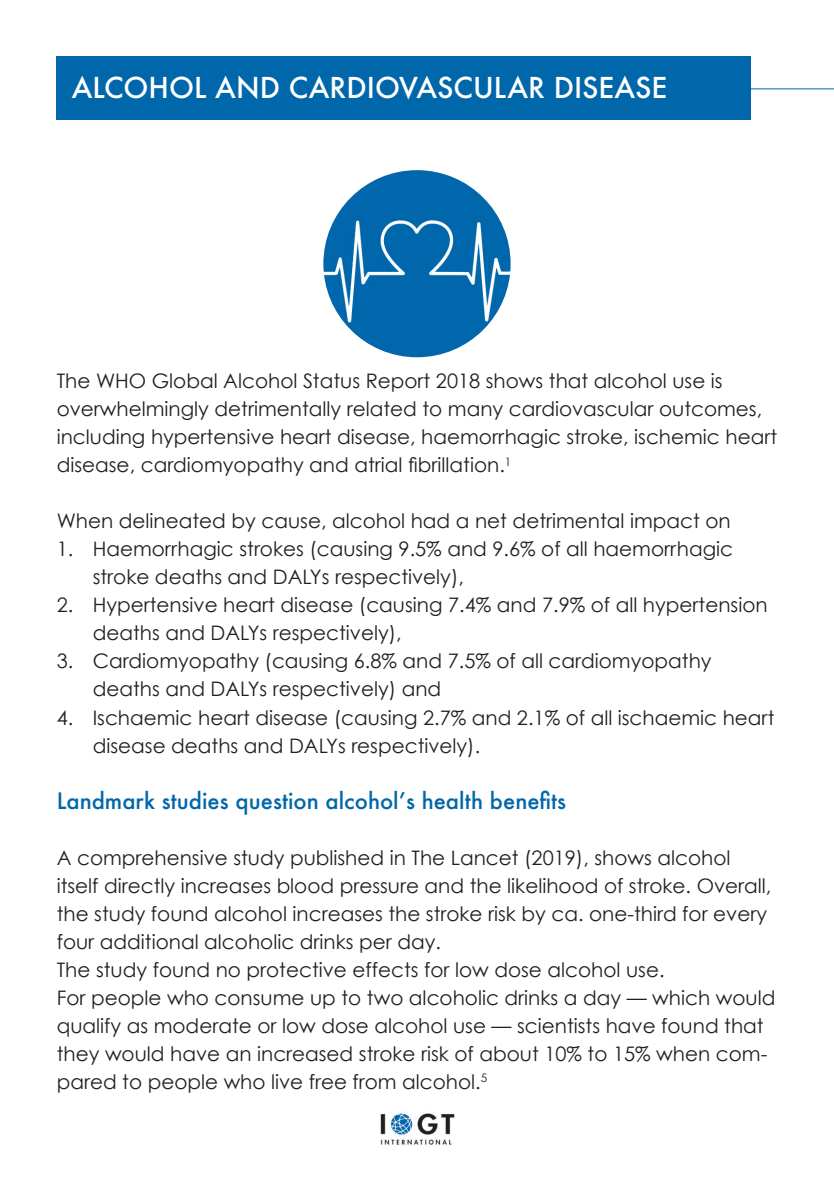
<style>
.page{position:relative;width:834px;height:1191px;background:#fff}
.page>*{position:absolute;margin:0;border:0;box-sizing:border-box;transform-origin:0 0}
.t1{font:500 28px "Futura";color:#fff}
.t2{font:500 22px "Futura";color:#0067aa}
.t3{font:20px/28px "Century Gothic";color:#231f20}
</style>
<div class="page">
<hr style="left:557px;top:88px;width:276px;height:1px;background:#0067aa">
<div style="left:57px;top:57px;width:693px;height:63px;background:#0067aa"></div>
<img style="left:323px;top:170px;width:187px;height:187px;border-radius:94px">
<img style="left:380px;top:1113px;width:74px;height:32px">
<p class="t1" style="left:72px;top:68px;width:597px">ALCOHOL AND CARDIOVASCULAR DISEASE</p>
<p class="t3" style="left:57px;top:367px;width:721px">The WHO Global Alcohol Status Report 2018 shows that alcohol use is overwhelmingly detrimentally related to many cardiovascular outcomes, including hypertensive heart disease, haemorrhagic stroke, ischemic heart disease, cardiomyopathy and atrial fibrillation.<sup>1</sup></p>
<p class="t3" style="left:57px;top:507px;width:675px">When delineated by cause, alcohol had a net detrimental impact on</p>
<p class="t3" style="left:93px;top:535px;width:641px;text-indent:-36px">1. Haemorrhagic strokes (causing 9.5% and 9.6% of all haemorrhagic stroke deaths and DALYs respectively),</p>
<p class="t3" style="left:93px;top:591px;width:676px;text-indent:-36px">2. Hypertensive heart disease (causing 7.4% and 7.9% of all hypertension deaths and DALYs respectively),</p>
<p class="t3" style="left:93px;top:647px;width:620px;text-indent:-36px">3. Cardiomyopathy (causing 6.8% and 7.5% of all cardiomyopathy deaths and DALYs respectively) and</p>
<p class="t3" style="left:93px;top:703px;width:683px;text-indent:-36px">4. Ischaemic heart disease (causing 2.7% and 2.1% of all ischaemic heart disease deaths and DALYs respectively).</p>
<p class="t2" style="left:57px;top:785px;width:511px">Landmark studies question alcohol’s health benefits</p>
<p class="t3" style="left:57px;top:843px;width:716px">A comprehensive study published in The Lancet (2019), shows alcohol itself directly increases blood pressure and the likelihood of stroke. Overall, the study found alcohol increases the stroke risk by ca. one-third for every four additional alcoholic drinks per day.</p>
<p class="t3" style="left:57px;top:955px;width:609px">The study found no protective effects for low dose alcohol use.</p>
<p class="t3" style="left:57px;top:983px;width:720px">For people who consume up to two alcoholic drinks a day — which would qualify as moderate or low dose alcohol use — scientists have found that they would have an increased stroke risk of about 10% to 15% when com&shy;pared to people who live free from alcohol.<sup>5</sup></p>
</div>
